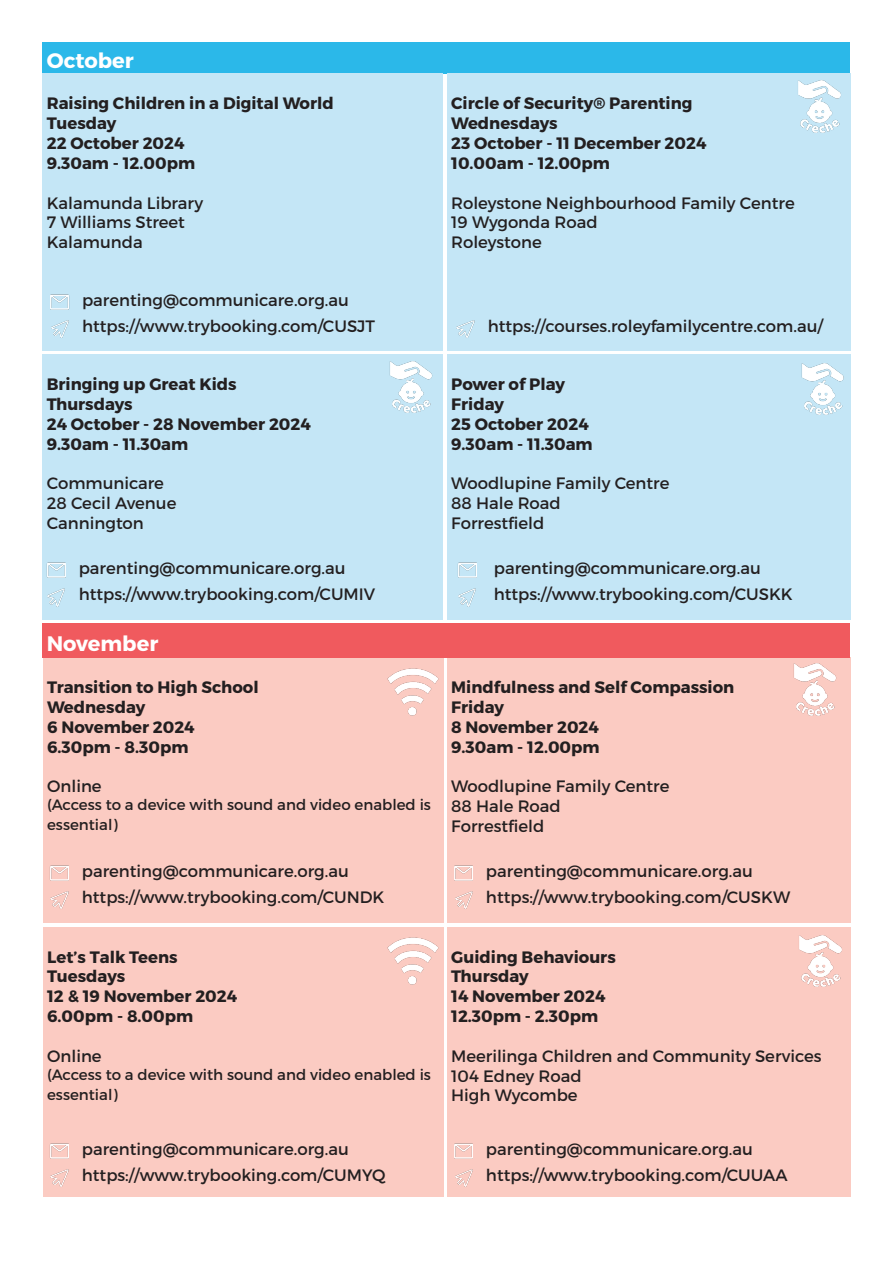
<style>
.page{position:relative;width:893px;height:1263px;background:#fff}
.page>*{position:absolute;margin:0;border:0;box-sizing:border-box;transform-origin:0 0}
.t1{font:700 21px "Montserrat";color:#fff}
.t2{font:16.5px "Montserrat";color:#231f20}
.t3{font:700 16.5px "Montserrat";color:#231f20}
.t4{font:15px/19.8px "Montserrat";color:#231f20}
</style>
<div class="page">
<div style="left:43px;top:355px;width:400px;height:265px;background:#c4e6f6"></div>
<div style="left:43px;top:43px;width:807px;height:31px;background:#2bb8e9"></div>
<div style="left:447px;top:74px;width:403px;height:277px;background:#c4e6f6"></div>
<img style="left:456px;top:320px;width:19px;height:18px">
<div style="left:447px;top:355px;width:403px;height:265px;background:#c4e6f6"></div>
<div style="left:43px;top:658px;width:400px;height:265px;background:#fbcbc2"></div>
<div style="left:447px;top:658px;width:403px;height:265px;background:#fbcbc2"></div>
<img style="left:50px;top:865px;width:19px;height:16px">
<img style="left:50px;top:891px;width:19px;height:18px">
<div style="left:447px;top:927px;width:403px;height:269px;background:#fbcbc2"></div>
<div style="left:43px;top:927px;width:400px;height:269px;background:#fbcbc2"></div>
<img style="left:798px;top:80px;width:43px;height:53px">
<img style="left:458px;top:562px;width:19px;height:16px">
<img style="left:458px;top:588px;width:18px;height:19px">
<img style="left:801px;top:363px;width:43px;height:52px">
<img style="left:454px;top:865px;width:19px;height:16px">
<img style="left:455px;top:891px;width:18px;height:18px">
<img style="left:47px;top:562px;width:19px;height:16px">
<img style="left:47px;top:588px;width:18px;height:19px">
<div style="left:43px;top:623px;width:807px;height:35px;background:#f05a5e"></div>
<img style="left:793px;top:663px;width:44px;height:53px">
<img style="left:50px;top:1143px;width:19px;height:16px">
<img style="left:50px;top:1169px;width:19px;height:18px">
<img style="left:389px;top:361px;width:44px;height:52px">
<img style="left:387px;top:668px;width:52px;height:48px">
<img style="left:387px;top:937px;width:52px;height:48px">
<img style="left:454px;top:1143px;width:19px;height:16px">
<img style="left:455px;top:1169px;width:18px;height:18px">
<img style="left:799px;top:935px;width:43px;height:52px">
<div style="left:43px;top:74px;width:400px;height:277px;background:#c4e6f6"></div>
<img style="left:50px;top:294px;width:19px;height:16px">
<img style="left:51px;top:320px;width:18px;height:18px">
<p class="t1" style="left:47px;top:48px;width:89px">October</p>
<p class="t3" style="left:47px;top:93px;width:288px">Raising Children in a Digital World</p>
<p class="t3" style="left:47px;top:113px;width:71px">Tuesday</p>
<p class="t3" style="left:47px;top:133px;width:139px">22 October 2024</p>
<p class="t3" style="left:47px;top:153px;width:150px">9.30am - 12.00pm</p>
<p class="t2" style="left:47px;top:192px;width:158px">Kalamunda Library</p>
<p class="t2" style="left:47px;top:212px;width:140px">7 Williams Street</p>
<p class="t2" style="left:47px;top:232px;width:97px">Kalamunda</p>
<p class="t3" style="left:451px;top:93px;width:243px">Circle of Security® Parenting</p>
<p class="t3" style="left:451px;top:113px;width:108px">Wednesdays</p>
<p class="t3" style="left:451px;top:133px;width:257px">23 October - 11 December 2024</p>
<p class="t3" style="left:451px;top:153px;width:160px">10.00am - 12.00pm</p>
<p class="t2" style="left:451px;top:192px;width:345px">Roleystone Neighbourhood Family Centre</p>
<p class="t2" style="left:451px;top:212px;width:148px">19 Wygonda Road</p>
<p class="t2" style="left:451px;top:232px;width:92px">Roleystone</p>
<p class="t2" style="left:82px;top:290px;width:268px">parenting@communicare.org.au</p>
<p class="t2" style="left:82px;top:316px;width:294px">https://www.trybooking.com/CUSJT</p>
<p class="t2" style="left:488px;top:316px;width:337px">https://courses.roleyfamilycentre.com.au/</p>
<p class="t3" style="left:47px;top:374px;width:191px">Bringing up Great Kids</p>
<p class="t3" style="left:47px;top:394px;width:88px">Thursdays</p>
<p class="t3" style="left:47px;top:414px;width:266px">24 October - 28 November 2024</p>
<p class="t3" style="left:47px;top:434px;width:143px">9.30am - 11.30am</p>
<p class="t2" style="left:47px;top:473px;width:119px">Communicare</p>
<p class="t2" style="left:47px;top:493px;width:131px">28 Cecil Avenue</p>
<p class="t2" style="left:47px;top:513px;width:99px">Cannington</p>
<p class="t3" style="left:451px;top:374px;width:115px">Power of Play</p>
<p class="t3" style="left:451px;top:394px;width:54px">Friday</p>
<p class="t3" style="left:451px;top:414px;width:139px">25 October 2024</p>
<p class="t3" style="left:451px;top:434px;width:143px">9.30am - 11.30am</p>
<p class="t2" style="left:451px;top:473px;width:220px">Woodlupine Family Centre</p>
<p class="t2" style="left:451px;top:493px;width:111px">88 Hale Road</p>
<p class="t2" style="left:451px;top:513px;width:95px">Forrestfield</p>
<p class="t2" style="left:79px;top:558px;width:268px">parenting@communicare.org.au</p>
<p class="t2" style="left:79px;top:584px;width:298px">https://www.trybooking.com/CUMIV</p>
<p class="t2" style="left:494px;top:558px;width:268px">parenting@communicare.org.au</p>
<p class="t2" style="left:494px;top:584px;width:300px">https://www.trybooking.com/CUSKK</p>
<p class="t1" style="left:47px;top:630px;width:113px">November</p>
<p class="t3" style="left:47px;top:677px;width:213px">Transition to High School</p>
<p class="t3" style="left:47px;top:697px;width:100px">Wednesday</p>
<p class="t3" style="left:47px;top:717px;width:149px">6 November 2024</p>
<p class="t3" style="left:47px;top:737px;width:143px">6.30pm - 8.30pm</p>
<p class="t2" style="left:47px;top:776px;width:56px">Online</p>
<p class="t4" style="left:47px;top:795px;width:385px">(Access to a device with sound and video enabled is essential)</p>
<p class="t3" style="left:451px;top:677px;width:285px">Mindfulness and Self Compassion</p>
<p class="t3" style="left:451px;top:697px;width:54px">Friday</p>
<p class="t3" style="left:451px;top:717px;width:149px">8 November 2024</p>
<p class="t3" style="left:451px;top:737px;width:150px">9.30am - 12.00pm</p>
<p class="t2" style="left:451px;top:776px;width:220px">Woodlupine Family Centre</p>
<p class="t2" style="left:451px;top:796px;width:111px">88 Hale Road</p>
<p class="t2" style="left:451px;top:816px;width:95px">Forrestfield</p>
<p class="t2" style="left:82px;top:861px;width:268px">parenting@communicare.org.au</p>
<p class="t2" style="left:82px;top:887px;width:304px">https://www.trybooking.com/CUNDK</p>
<p class="t2" style="left:486px;top:861px;width:268px">parenting@communicare.org.au</p>
<p class="t2" style="left:486px;top:887px;width:306px">https://www.trybooking.com/CUSKW</p>
<p class="t3" style="left:47px;top:946px;width:132px">Let’s Talk Teens</p>
<p class="t3" style="left:47px;top:966px;width:80px">Tuesdays</p>
<p class="t3" style="left:47px;top:986px;width:192px">12 &amp; 19 November 2024</p>
<p class="t3" style="left:47px;top:1006px;width:148px">6.00pm - 8.00pm</p>
<p class="t2" style="left:47px;top:1046px;width:56px">Online</p>
<p class="t4" style="left:47px;top:1064px;width:385px">(Access to a device with sound and video enabled is essential)</p>
<p class="t3" style="left:451px;top:946px;width:166px">Guiding Behaviours</p>
<p class="t3" style="left:451px;top:966px;width:79px">Thursday</p>
<p class="t3" style="left:451px;top:986px;width:156px">14 November 2024</p>
<p class="t3" style="left:451px;top:1006px;width:148px">12.30pm - 2.30pm</p>
<p class="t2" style="left:451px;top:1046px;width:372px">Meerilinga Children and Community Services</p>
<p class="t2" style="left:451px;top:1065px;width:132px">104 Edney Road</p>
<p class="t2" style="left:451px;top:1085px;width:128px">High Wycombe</p>
<p class="t2" style="left:82px;top:1139px;width:268px">parenting@communicare.org.au</p>
<p class="t2" style="left:82px;top:1165px;width:305px">https://www.trybooking.com/CUMYQ</p>
<p class="t2" style="left:486px;top:1139px;width:268px">parenting@communicare.org.au</p>
<p class="t2" style="left:486px;top:1165px;width:303px">https://www.trybooking.com/CUUAA</p>
</div>
